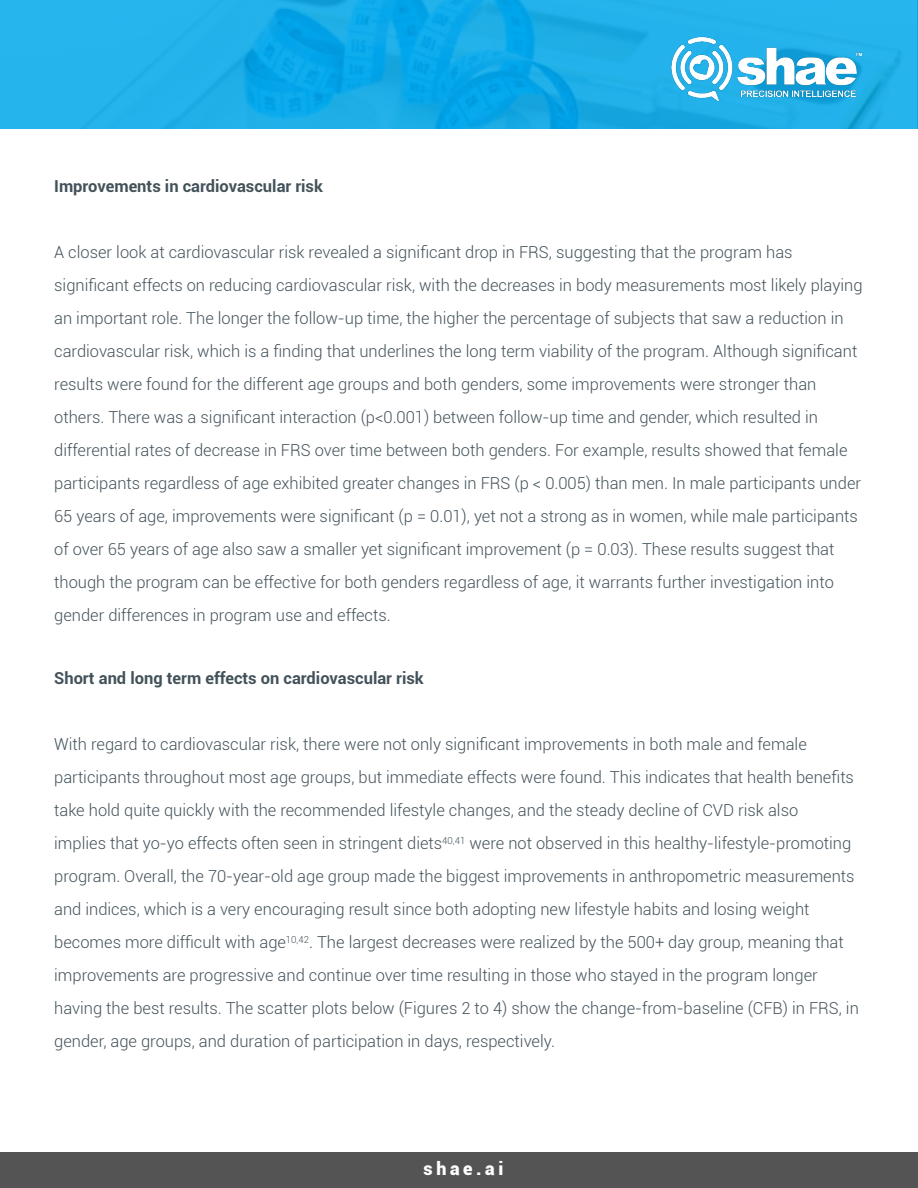
<style>
.page{position:relative;width:918px;height:1188px;background:#fff}
.page>*{position:absolute;margin:0;border:0;box-sizing:border-box;transform-origin:0 0}
.t1{font:900 18px "Roboto";letter-spacing:.2em;color:#fff}
.t2{font:300 16.5px/33px "Roboto";color:#43525a}
.t3{font:700 16.5px "Roboto";color:#43525a}
</style>
<div class="page">
<div style="left:1px;top:1153px;width:916px;height:35px;background:#545454"></div>
<div style="left:0;top:1152px;width:918px;height:36px;border:2px solid #545454"></div>
<svg style="left:917px;top:1152px;width:1px;height:36px"></svg>
<svg style="left:0;top:0;width:918px;height:128px;background:#1aade9"></svg>
<img style="left:670px;top:34px;width:197px;height:70px">
<p class="t3" style="left:54px;top:175px;width:270px">Improvements in cardiovascular risk</p>
<p class="t2" style="left:54px;top:235px;width:810px">A closer look at cardiovascular risk revealed a significant drop in FRS, suggesting that the program has significant effects on reducing cardiovascular risk, with the decreases in body measurements most likely playing an important role. The longer the follow-up time, the higher the percentage of subjects that saw a reduction in cardiovascular risk, which is a finding that underlines the long term viability of the program. Although significant results were found for the different age groups and both genders, some improvements were stronger than others. There was a significant interaction (p&lt;0.001) between follow-up time and gender, which resulted in differential rates of decrease in FRS over time between both genders. For example, results showed that female participants regardless of age exhibited greater changes in FRS (p &lt; 0.005) than men. In male participants under 65 years of age, improvements were significant (p = 0.01), yet not a strong as in women, while male participants of over 65 years of age also saw a smaller yet significant improvement (p = 0.03). These results suggest that though the program can be effective for both genders regardless of age, it warrants further investigation into gender differences in program use and effects.</p>
<p class="t3" style="left:54px;top:667px;width:371px">Short and long term effects on cardiovascular risk</p>
<p class="t2" style="left:54px;top:727px;width:806px">With regard to cardiovascular risk, there were not only significant improvements in both male and female participants throughout most age groups, but immediate effects were found. This indicates that health benefits take hold quite quickly with the recommended lifestyle changes, and the steady decline of CVD risk also<br>implies that yo-yo effects often seen in stringent diets<sup>40,41</sup> were not observed in this healthy-lifestyle-promoting program. Overall, the 70-year-old age group made the biggest improvements in anthropometric measurements and indices, which is a very encouraging result since both adopting new lifestyle habits and losing weight becomes more difficult with age<sup>10,42</sup>. The largest decreases were realized by the 500+ day group, meaning that improvements are progressive and continue over time resulting in those who stayed in the program longer having the best results. The scatter plots below (Figures 2 to 4) show the change-from-baseline (CFB) in FRS, in gender, age groups, and duration of participation in days, respectively.</p>
<p class="t1" style="left:424px;top:1156px;width:81px">shae.ai</p>
</div>
